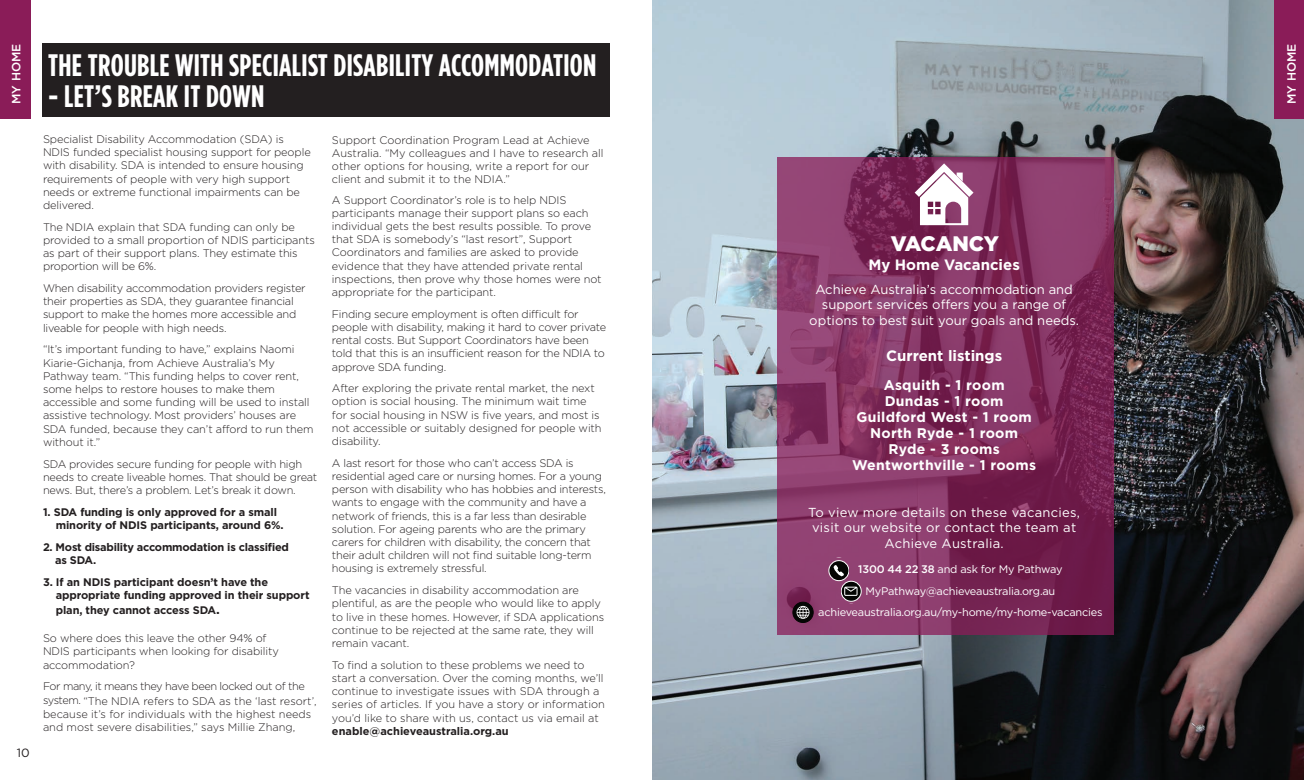
<style>
.page{position:relative;width:1304px;height:780px;background:#fff}
.page>*{position:absolute;margin:0;border:0;box-sizing:border-box;transform-origin:0 0}
.t1{font:700 31px "Gotham Condensed";letter-spacing:.01em;color:#fff}
.t2{font:900 21px "Gotham";letter-spacing:-.015em;color:#fff}
.t3{font:700 15px "Gotham";color:#fff}
.t4{font:700 14px/16px "Gotham";letter-spacing:.02em;color:#fff;text-align:center}
.t5{font:13px/15.6px "Gotham";color:#fff;text-align:center}
.t6{font:13px/15.6px "Gotham";letter-spacing:.02em;color:#fff;text-align:center}
.t7{font:500 12px "Gotham";color:#fff}
.t8{font:12px "Gotham";color:#231f20}
.t9{font:300 11px/13.2px "Gotham";letter-spacing:-.01em;color:#231f20}
.t10{font:700 11px/13.2px "Gotham";letter-spacing:-.01em;color:#231f20}
.t11{font:11px/21.1px "Gotham";letter-spacing:-.02em;color:#fff;text-align:center}
.t12{font:300 11px/14.2px "Gotham";letter-spacing:-.04em;color:#231f20}
.s1{font-size:13px}
.s2{font-weight:500}
</style>
<div class="page">
<img style="left:652px;top:0;width:652px;height:780px">
<div style="left:0;top:0;width:31px;height:118px;background:#8a1c58"></div>
<div style="left:1275px;top:0;width:29px;height:118px;background:#8a1c58"></div>
<div style="left:43px;top:43px;width:567px;height:74px;background:#231f20"></div>
<svg style="left:777px;top:158px;width:336px;height:477px;background:#823160"></svg>
<svg style="left:915px;top:163px;width:58px;height:62px"></svg>
<svg style="left:829px;top:560px;width:20px;height:20px"></svg>
<div style="left:829px;top:560px;width:20px;height:20px;border:1px solid #fff;border-radius:50%"></div>
<svg style="left:833px;top:565px;width:11px;height:11px"></svg>
<svg style="left:841px;top:581px;width:20px;height:20px"></svg>
<div style="left:841px;top:581px;width:20px;height:20px;border:1px solid #fff;border-radius:50%"></div>
<svg style="left:844px;top:585px;width:20px;height:12px"></svg>
<svg style="left:793px;top:602px;width:20px;height:20px"></svg>
<div style="left:793px;top:602px;width:20px;height:20px;border:1px solid #040503;border-radius:50%"></div>
<svg style="left:797px;top:606px;width:12px;height:12px"></svg>
<p class="t7" style="left:9px;top:104px;width:62px;rotate:-90deg">MY HOME</p>
<p class="t7" style="left:1284px;top:104px;width:62px;rotate:-90deg">MY HOME</p>
<p class="t9" style="left:43px;top:132px;width:269px">Specialist Disability Accommodation (SDA) is NDIS funded specialist housing support for people with disability. SDA is intended to ensure housing requirements of people with very high support needs or extreme functional impairments can be delivered.</p>
<p class="t9" style="left:43px;top:220px;width:273px">The NDIA explain that SDA funding can only be provided to a small proportion of NDIS participants as part of their support plans. They estimate this proportion will be 6%.</p>
<p class="t9" style="left:43px;top:281px;width:264px">When disability accommodation providers register their properties as SDA, they guarantee financial support to make the homes more accessible and liveable for people with high needs.</p>
<p class="t9" style="left:43px;top:343px;width:272px">“It’s important funding to have,” explains Naomi Kiarie-Gichanja, from Achieve Australia’s My Pathway team. “This funding helps to cover rent, some helps to restore houses to make them accessible and some funding will be used to install assistive technology. Most providers’ houses are SDA funded, because they can’t afford to run them without it.”</p>
<p class="t9" style="left:43px;top:457px;width:276px">SDA provides secure funding for people with high needs to create liveable homes. That should be great news. But, there’s a problem. Let’s break it down.</p>
<p class="t10" style="left:56px;top:505px;width:229px;text-indent:-13px">1. SDA funding is only approved for a small minority of NDIS participants, around 6%.</p>
<p class="t10" style="left:55px;top:540px;width:235px;text-indent:-12px">2. Most disability accommodation is classified as SDA.</p>
<p class="t10" style="left:56px;top:575px;width:255px;text-indent:-13px">3. If an NDIS participant doesn’t have the appropriate funding approved in their support</p>
<p class="t10" style="left:56px;top:603px;width:166px">plan, they cannot access SDA<span class="s1">.</span></p>
<p class="t9" style="left:43px;top:631px;width:237px">So where does this leave the other 94% of<br>NDIS participants when looking for disability accommodation?</p>
<p class="t12" style="left:43px;top:679px;width:275px">For many, it means they have been locked out of the system. “The NDIA refers to SDA as the ‘last resort’,</p>
<p class="t9" style="left:43px;top:707px;width:270px">because it’s for individuals with the highest needs and most severe disabilities,” says Millie Zhang,</p>
<h1 class="t1" style="left:48px;top:47px;width:550px">THE TROUBLE WITH SPECIALIST DISABILITY ACCOMMODATION</h1>
<h1 class="t1" style="left:48px;top:78px;width:218px">- LET’S BREAK IT DOWN</h1>
<p class="t9" style="left:332px;top:133px;width:273px">Support Coordination Program Lead at Achieve Australia. “My colleagues and I have to research all other options for housing, write a report for our client and submit it to the NDIA.”</p>
<p class="t9" style="left:332px;top:193px;width:271px">A Support Coordinator’s role is to help NDIS participants manage their support plans so each individual gets the best results possible. To prove that SDA is somebody’s “last resort”, Support Coordinators and families are asked to provide evidence that they have attended private rental inspections, then prove why those homes were not appropriate for the participant.</p>
<p class="t9" style="left:332px;top:307px;width:276px">Finding secure employment is often difficult for people with disability, making it hard to cover private rental costs. But Support Coordinators have been told that this is an insufficient reason for the NDIA to approve SDA funding.</p>
<p class="t9" style="left:332px;top:381px;width:271px">After exploring the private rental market, the next option is social housing. The minimum wait time for social housing in NSW is five years, and most is not accessible or suitably designed for people with disability.</p>
<p class="t9" style="left:332px;top:456px;width:275px">A last resort for those who can’t access SDA is residential aged care or nursing homes. For a young person with disability who has hobbies and interests, wants to engage with the community and have a network of friends, this is a far less than desirable solution. For ageing parents who are the primary carers for children with disability, the concern that their adult children will not find suitable long-term housing is extremely stressful.</p>
<p class="t9" style="left:332px;top:583px;width:274px">The vacancies in disability accommodation are plentiful, as are the people who would like to apply to live in these homes. However, if SDA applications continue to be rejected at the same rate, they will remain vacant.</p>
<p class="t9" style="left:332px;top:658px;width:274px">To find a solution to these problems we need to start a conversation. Over the coming months, we’ll continue to investigate issues with SDA through a series of articles. If you have a story or information you’d like to share with us, contact us via email at</p>
<p class="t10" style="left:332px;top:724px;width:178px">enable@achieveaustralia.org.au</p>
<h2 class="t2" style="left:891px;top:229px;width:110px">VACANCY</h2>
<h3 class="t3" style="left:868px;top:255px;width:153px">My Home Vacancies</h3>
<p class="t5" style="left:809px;top:281px;width:271px">Achieve Australia’s accommodation and support services offers you a range of options to best suit your goals and needs.</p>
<h3 class="t3" style="left:886px;top:345px;width:118px">Current listings</h3>
<p class="t4" style="left:852px;top:377px;width:185px">Asquith - 1 room<br>Dundas - 1 room<br>Guildford West - 1 room<br>North Ryde - 1 room<br>Ryde - 3 rooms<br>Wentworthville - 1 rooms</p>
<p class="t6" style="left:808px;top:504px;width:273px">To view more details on these vacancies, visit our website or contact the team at<br>Achieve Australia.</p>
<p class="t11" style="left:818px;top:558px;width:286px"><span class="s2">1300 44 22 38</span> and ask for My Pathway<br>MyPathway@achieveaustralia.org.au achieveaustralia.org.au/my-home/my-home-vacancies</p>
<p class="t8" style="left:17px;top:745px;width:14px">10</p>
</div>
